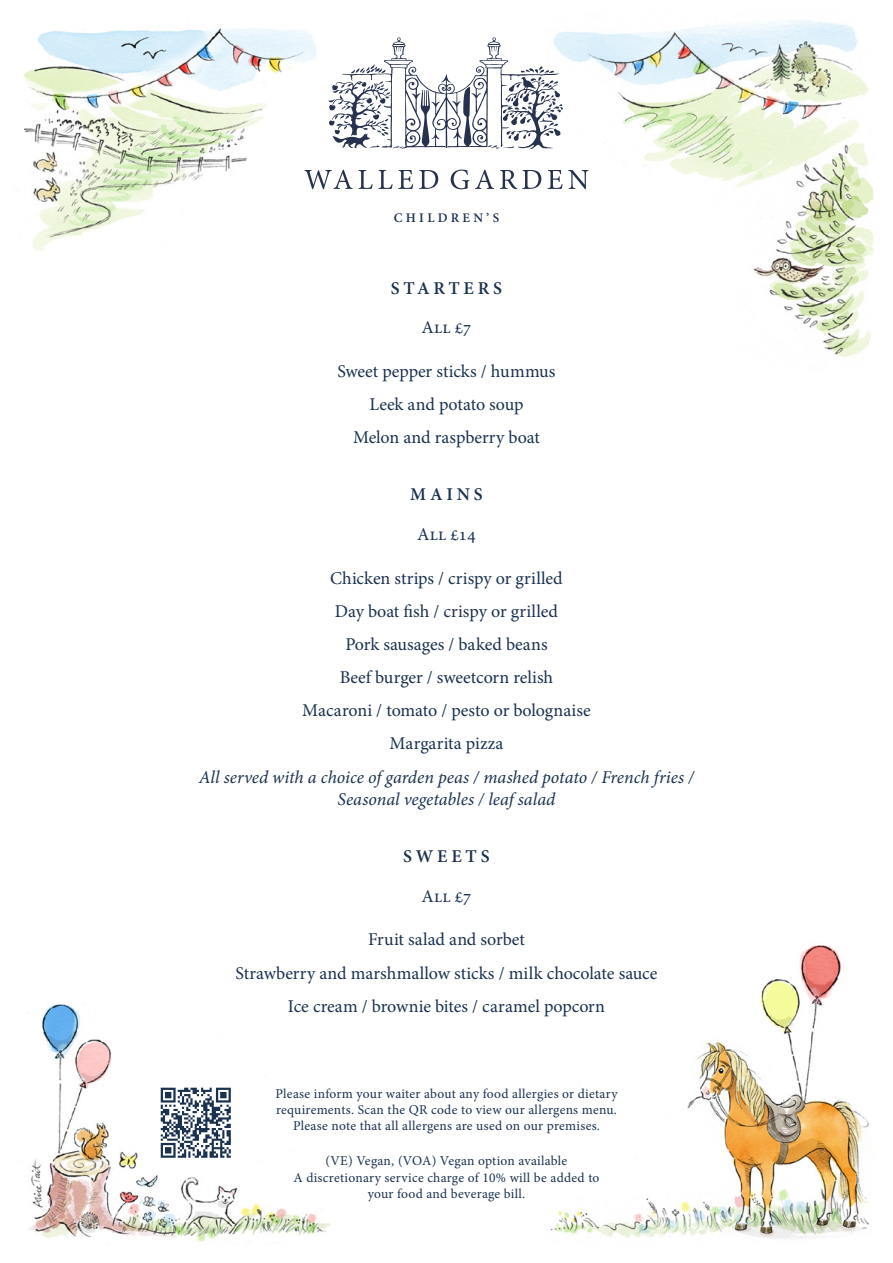
<style>
.page{position:relative;width:893px;height:1263px;background:#fff}
.page>*{position:absolute;margin:0;border:0;box-sizing:border-box;transform-origin:0 0}
.Menu_Item{font:18px "Minion Pro";color:#1a3150}
.Menu_Item-2{font:italic 18px/22.5px "Minion Pro";letter-spacing:-.005em;color:#1a3150;text-align:center}
.Menu_Headings{font:600 18px "Minion Pro";letter-spacing:.21em;color:#1a3150}
.Menu_all_price{font:18px "Minion Pro";letter-spacing:.005em;color:#1a3150}
.Menu_Headings-2{font:13.5px/16.2px "Minion Pro";letter-spacing:.02em;color:#1a3150;text-align:center}
.Menu_Headings-3{font:600 13.05px "Minion Pro";letter-spacing:.25em;color:#1a3150}
</style>
<div class="page">
<img style="left:555px;top:20px;width:319px;height:337px">
<img style="left:24px;top:28px;width:289px;height:223px">
<img style="left:550px;top:945px;width:319px;height:295px">
<svg style="left:304px;top:37px;width:284px;height:164px"></svg>
<img style="left:27px;top:1004px;width:304px;height:239px">
<svg style="left:161px;top:1088px;width:70px;height:70px"></svg>
<p class="Menu_Headings-3" style="left:394px;top:208px;width:107px">CHILDREN’S</p>
<p class="Menu_Headings" style="left:391px;top:276px;width:113px">STARTERS</p>
<p class="Menu_all_price" style="left:421px;top:315px;width:52px">All £7</p>
<p class="Menu_Item" style="left:337px;top:359px;width:220px">Sweet pepper sticks / hummus</p>
<p class="Menu_Item" style="left:369px;top:392px;width:156px">Leek and potato soup</p>
<p class="Menu_Item" style="left:353px;top:425px;width:188px">Melon and raspberry boat</p>
<p class="Menu_Headings" style="left:410px;top:482px;width:74px">MAINS</p>
<p class="Menu_all_price" style="left:417px;top:522px;width:60px">All £14</p>
<p class="Menu_Item" style="left:330px;top:566px;width:234px">Chicken strips / crispy or grilled</p>
<p class="Menu_Item" style="left:335px;top:599px;width:225px">Day boat fish / crispy or grilled</p>
<p class="Menu_Item" style="left:345px;top:632px;width:204px">Pork sausages / baked beans</p>
<p class="Menu_Item" style="left:340px;top:665px;width:215px">Beef burger / sweetcorn relish</p>
<p class="Menu_Item" style="left:302px;top:698px;width:290px">Macaroni / tomato / pesto or bolognaise</p>
<p class="Menu_Item" style="left:390px;top:732px;width:115px">Margarita pizza</p>
<p class="Menu_Item-2" style="left:199px;top:765px;width:497px">All served with a choice of garden peas / mashed potato / French fries /<br>Seasonal vegetables / leaf salad</p>
<p class="Menu_Headings" style="left:403px;top:844px;width:88px">SWEETS</p>
<p class="Menu_all_price" style="left:421px;top:884px;width:52px">All £7</p>
<p class="Menu_Item" style="left:368px;top:928px;width:158px">Fruit salad and sorbet</p>
<p class="Menu_Item" style="left:235px;top:961px;width:424px">Strawberry and marshmallow sticks / milk chocolate sauce</p>
<p class="Menu_Item" style="left:288px;top:994px;width:318px">Ice cream / brownie bites / caramel popcorn</p>
<p class="Menu_Headings-2" style="left:275px;top:1085px;width:344px">Please inform your waiter about any food allergies or dietary requirements. Scan the QR code to view our allergens menu.<br>Please note that all allergens are used on our premises.</p>
<p class="Menu_Headings-2" style="left:293px;top:1153px;width:308px">(VE) Vegan, (VOA) Vegan option available<br>A discretionary service charge of 10% will be added to your food and beverage bill.</p>
</div>
